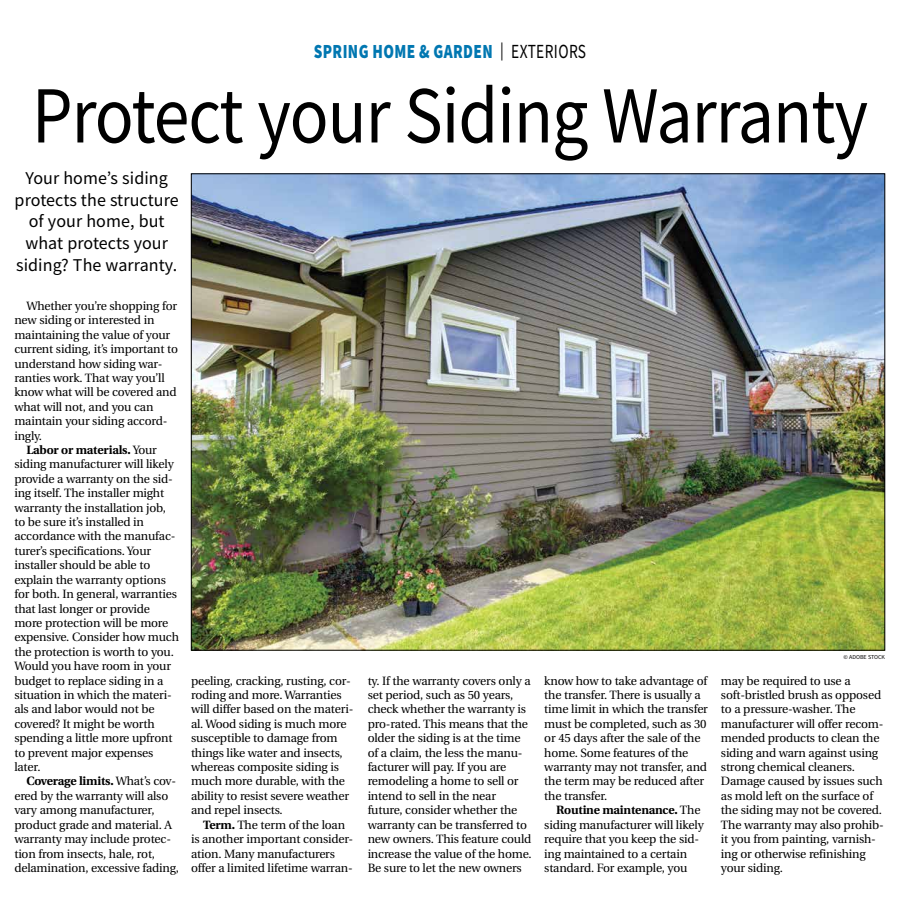
<style>
.page{position:relative;width:900px;height:908px;background:#fff}
.page>*{position:absolute;margin:0;border:0;box-sizing:border-box;transform-origin:0 0}
.t1{font:81px "Source Sans Pro";letter-spacing:-.015em;color:#000;scale:.89 1}
.t2{font:900 20px "Source Sans Pro";letter-spacing:.025em;color:#0077b1;scale:.77 1}
.t3{font:18px/21.6px "Source Sans Pro";letter-spacing:.005em;color:#000;text-align:center}
.t4{font:12px/14.4px "Utopia";letter-spacing:-.015em;color:#000}
.t5{font:700 12px "Utopia";letter-spacing:-.015em;color:#000}
.t6{font:6px "Source Sans Pro";color:#000}
.s1{font-weight:400;font-size:18px;color:#000}
.s2{font-weight:400;color:#000}
.s3{font-weight:400}
.s4{font-weight:700}
</style>
<div class="page">
<img style="left:193px;top:175px;width:690px;height:473px">
<h2 class="t2" style="left:314px;top:38px;width:355px">SPRING HOME &amp; GARDEN <span class="s1">|</span> <span class="s2">EXTERIORS</span></h2>
<h1 class="t1" style="left:32px;top:64px;width:941px">Protect your Siding Warranty</h1>
<h3 class="t3" style="left:15px;top:167px;width:166px">Your home’s siding protects the structure of your home, but what protects your siding? The warranty.</h3>
<p class="t4" style="left:26px;top:299px;width:152px">Whether you’re shopping for</p>
<p class="t4" style="left:14px;top:313px;width:142px">new siding or interested in</p>
<p class="t4" style="left:14px;top:327px;width:157px">maintaining the value of your</p>
<p class="t4" style="left:14px;top:342px;width:165px">current siding, it’s important to</p>
<p class="t4" style="left:14px;top:356px;width:150px">understand how siding war-</p>
<p class="t4" style="left:14px;top:371px;width:152px">ranties work. That way you’ll</p>
<p class="t4" style="left:14px;top:385px;width:164px">know what will be covered and</p>
<p class="t4" style="left:14px;top:399px;width:141px">what will not, and you can</p>
<p class="t4" style="left:14px;top:414px;width:154px">maintain your siding accord-</p>
<p class="t4" style="left:14px;top:428px;width:29px">ingly.</p>
<p class="t5" style="left:26px;top:443px;width:132px">Labor or materials. <span class="s3">Your</span></p>
<p class="t4" style="left:14px;top:457px;width:161px">siding manufacturer will likely</p>
<p class="t4" style="left:14px;top:471px;width:160px">provide a warranty on the sid-</p>
<p class="t4" style="left:14px;top:486px;width:151px">ing itself. The installer might</p>
<p class="t4" style="left:14px;top:500px;width:153px">warranty the installation job,</p>
<p class="t4" style="left:14px;top:515px;width:131px">to be sure it’s installed in</p>
<p class="t4" style="left:14px;top:529px;width:163px">accordance with the manufac-</p>
<p class="t4" style="left:14px;top:543px;width:138px">turer’s specifications. Your</p>
<p class="t4" style="left:14px;top:558px;width:137px">installer should be able to</p>
<p class="t4" style="left:14px;top:572px;width:153px">explain the warranty options</p>
<p class="t4" style="left:14px;top:587px;width:164px">for both. In general, warranties</p>
<p class="t4" style="left:14px;top:601px;width:137px">that last longer or provide</p>
<p class="t4" style="left:14px;top:615px;width:156px">more protection will be more</p>
<p class="t4" style="left:14px;top:630px;width:166px">expensive. Consider how much</p>
<p class="t4" style="left:14px;top:644px;width:161px">the protection is worth to you.</p>
<p class="t4" style="left:14px;top:659px;width:158px">Would you have room in your</p>
<p class="t4" style="left:14px;top:673px;width:150px">budget to replace siding in a</p>
<p class="t4" style="left:14px;top:687px;width:159px">situation in which the materi-</p>
<p class="t4" style="left:14px;top:702px;width:142px">als and labor would not be</p>
<p class="t4" style="left:14px;top:716px;width:142px">covered? It might be worth</p>
<p class="t4" style="left:14px;top:731px;width:160px">spending a little more upfront</p>
<p class="t4" style="left:14px;top:745px;width:141px">to prevent major expenses</p>
<p class="t4" style="left:14px;top:759px;width:28px">later.</p>
<p class="t5" style="left:26px;top:774px;width:151px">Coverage limits. <span class="s3">What’s cov-</span></p>
<p class="t4" style="left:14px;top:788px;width:155px">ered by the warranty will also</p>
<p class="t4" style="left:14px;top:803px;width:142px">vary among manufacturer,</p>
<p class="t4" style="left:14px;top:817px;width:159px">product grade and material. A</p>
<p class="t4" style="left:14px;top:831px;width:158px">warranty may include protec-</p>
<p class="t4" style="left:14px;top:846px;width:142px">tion from insects, hale, rot,</p>
<p class="t4" style="left:14px;top:860px;width:166px">delamination, excessive fading,</p>
<p class="t4" style="left:191px;top:673px;width:164px">peeling, cracking, rusting, cor&shy;roding and more. Warranties will differ based on the materi&shy;al. Wood siding is much more susceptible to damage from things like water and insects, whereas composite siding is much more durable, with the ability to resist severe weather and repel insects.</p>
<p class="t4" style="left:191px;top:817px;width:164px;text-indent:12px"><span class="s4">Term.</span> The term of the loan is another important consider&shy;ation. Many manufacturers offer a limited lifetime warran-</p>
<p class="t4" style="left:368px;top:673px;width:165px">ty. If the warranty covers only a set period, such as 50 years, check whether the warranty is pro-rated. This means that the older the siding is at the time of a claim, the less the manu&shy;facturer will pay. If you are remodeling a home to sell or intend to sell in the near future, consider whether the warranty can be transferred to new owners. This feature could increase the value of the home.<br>Be sure to let the new owners</p>
<p class="t4" style="left:544px;top:673px;width:165px">know how to take advantage of the transfer. There is usually a time limit in which the transfer must be completed, such as 30 or 45 days after the sale of the home. Some features of the warranty may not transfer, and the term may be reduced after the transfer.</p>
<p class="t4" style="left:544px;top:803px;width:161px;text-indent:12px"><span class="s4">Routine maintenance.</span> The siding manufacturer will likely require that you keep the sid&shy;ing maintained to a certain standard. For example, you</p>
<p class="t6" style="left:844px;top:653px;width:43px">© ADOBE STOCK</p>
<p class="t4" style="left:721px;top:673px;width:165px">may be required to use a soft-bristled brush as opposed to a pressure-washer. The manufacturer will offer recom&shy;mended products to clean the siding and warn against using strong chemical cleaners.<br>Damage caused by issues such as mold left on the surface of the siding may not be covered.<br>The warranty may also prohib&shy;it you from painting, varnish&shy;ing or otherwise refinishing your siding.</p>
</div>
